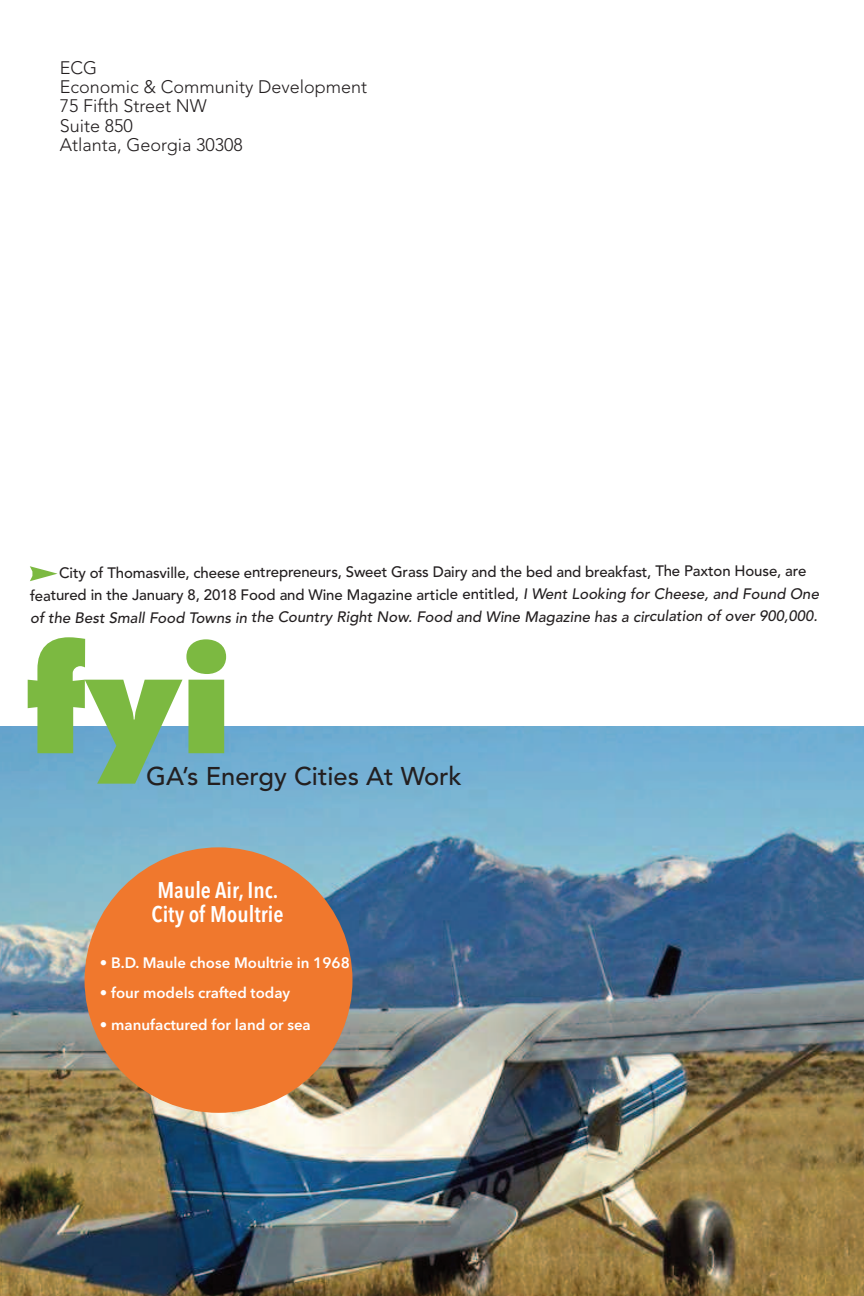
<style>
.page{position:relative;width:864px;height:1296px;background:#fff}
.page>*{position:absolute;margin:0;border:0;box-sizing:border-box;transform-origin:0 0}
.t1{font:800 157.5px "Futura TEF";color:#7cb941}
.t2{font:500 25.5px "Avenir";color:#231f20}
.t3{font:600 22.5px/24px "Avenir Next Condensed";color:#fff}
.t4{font:300 18px/19.5px "Avenir";color:#231f20}
.t5{font:500 15px/22.5px "Avenir";letter-spacing:-.015em;color:#231f20}
.t6{font:600 15px "Avenir Next";color:#fff}
.s1{font-style:italic}
</style>
<div class="page">
<img style="left:0;top:727px;width:864px;height:569px">
<div style="left:85px;top:847px;width:267px;height:266px;background:#f0782d;border-radius:50%"></div>
<svg style="left:30px;top:566px;width:28px;height:15px"></svg>
<p class="t4" style="left:60px;top:58px;width:309px">ECG<br>Economic &amp; Community Development<br>75 Fifth Street NW<br>Suite 850<br>Atlanta, Georgia 30308</p>
<p class="t5" style="left:30px;top:560px;width:790px;text-indent:29px">City of Thomasville, cheese entrepreneurs, Sweet Grass Dairy and the bed and breakfast, The Paxton House, are featured in the January 8, 2018 Food and Wine Magazine article entitled, <span class="s1">I Went Looking for Cheese, and Found One of the Best Small Food Towns in the Country Right Now. Food and Wine Magazine has a circulation of over 900,000.</span></p>
<h1 class="t1" style="left:26px;top:638px;width:207px">fyi</h1>
<h2 class="t2" style="left:146px;top:754px;width:317px">GA’s Energy Cities At Work</h2>
<h3 class="t3" style="left:152px;top:877px;width:133px">Maule Air, Inc.<br>City of Moultrie</h3>
<p class="t6" style="left:100px;top:950px;width:251px">• B.D. Maule chose Moultrie in 1968</p>
<p class="t6" style="left:100px;top:980px;width:192px">• four models crafted today</p>
<p class="t6" style="left:100px;top:1012px;width:212px">• manufactured for land or sea</p>
</div>
